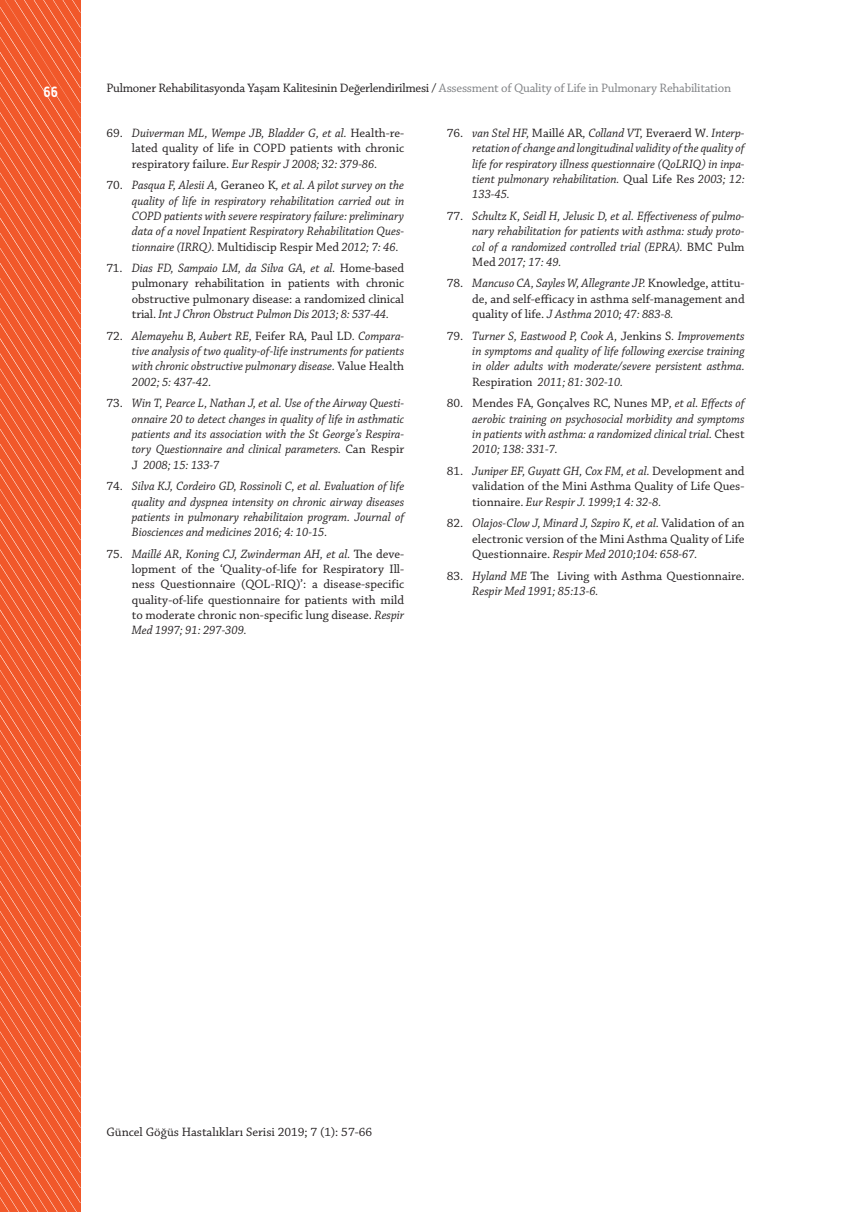
<style>
.page{position:relative;width:851px;height:1212px;background:#fff}
.page>*{position:absolute;margin:0;border:0;box-sizing:border-box;transform-origin:0 0}
.t1{font:700 15px "Alwyn OT";color:#fff;scale:.85 1}
.t2{font:12.9px "Chaparral Pro";letter-spacing:-.02em;color:#231f20}
.t3{font:12.9px "Chaparral Pro";color:#231f20}
.t4{font:italic 12.75px/15.3px "Chaparral Pro";color:#231f20;text-align:justify;scale:.95 1}
.t5{font:12.75px/15.3px "Chaparral Pro";color:#231f20;text-align:justify}
.s1{color:#808285}
.s2{font-style:italic}
.s3{font-style:normal}
</style>
<div class="page">
<svg style="left:0;top:0;width:80px;height:1212px;background:#f16136"></svg>
<p class="t1" style="left:43px;top:82px;width:19px">66</p>
<p class="t2" style="left:106px;top:81px;width:626px">Pulmoner Rehabilitasyonda Yaşam Kalitesinin Değerlendirilmesi / <span class="s1">Assessment of Quality of Life in Pulmonary Rehabilitation</span></p>
<p class="t5" style="left:132px;top:126px;width:274px;text-indent:-26px">69. <span class="s2">Duiverman ML, Wempe JB, Bladder G, et al.</span> Health-re&shy;lated quality of life in COPD patients with chronic respiratory failure. <span class="s2">Eur Respir J 2008; 32: 379-86.</span></p>
<p class="t4" style="left:132px;top:178px;width:288px;text-indent:-26px"><span class="s3">70.</span> Pasqua F, Alesii A, <span class="s3">Geraneo K</span>, et al. A pilot survey on the quality of life in respiratory rehabilitation carried out in COPD patients with severe respiratory failure: preliminary data of a novel Inpatient Respiratory Rehabilitation Ques&shy;tionnaire (IRRQ). <span class="s3">Multidiscip Respir Med</span> 2012; 7: 46.</p>
<p class="t5" style="left:132px;top:261px;width:274px;text-indent:-26px">71. <span class="s2">Dias FD, Sampaio LM, da Silva GA, et al.</span> Home-based pulmonary rehabilitation in patients with chronic obstructive pulmonary disease: a randomized clinical trial. <span class="s2">Int J Chron Obstruct Pulmon Dis 2013; 8: 537-44.</span></p>
<p class="t4" style="left:132px;top:329px;width:288px;text-indent:-26px"><span class="s3">72.</span> Alemayehu B, Aubert RE, <span class="s3">Feifer RA</span>, <span class="s3">Paul LD</span>. Compara&shy;tive analysis of two quality-of-life instruments for patients with chronic obstructive pulmonary disease. <span class="s3">Value Health </span>2002; 5: 437-42.</p>
<p class="t4" style="left:132px;top:396px;width:288px;text-indent:-26px"><span class="s3">73.</span> Win T, Pearce L, Nathan J, et al. Use of the Airway Questi&shy;onnaire 20 to detect changes in quality of life in asthmatic patients and its association with the St George’s Respira&shy;tory Questionnaire and clinical parameters. <span class="s3">Can Respir J</span> 2008; 15: 133-7</p>
<p class="t4" style="left:132px;top:479px;width:288px;text-indent:-26px"><span class="s3">74.</span> Silva KJ, Cordeiro GD, Rossinoli C, et al. Evaluation of life quality and dyspnea intensity on chronic airway diseases patients in pulmonary rehabilitaion program. Journal of Biosciences and medicines 2016; 4: 10-15.</p>
<p class="t5" style="left:132px;top:547px;width:274px;text-indent:-26px">75. <span class="s2">Maillé AR, Koning CJ, Zwinderman AH, et al.</span> The deve&shy;lopment of the ‘Quality-of-life for Respiratory Ill&shy;ness Questionnaire (QOL-RIQ)’: a disease-specific quality-of-life questionnaire for patients with mild to moderate chronic non-specific lung disease. <span class="s2">Respir Med 1997; 91: 297-309.</span></p>
<p class="t4" style="left:472px;top:126px;width:288px;text-indent:-26px"><span class="s3">76.</span> van Stel HF, <span class="s3">Maillé AR</span>, Colland VT, <span class="s3">Everaerd W</span>. Interp&shy;retation of change and longitudinal validity of the quality of life for respiratory illness questionnaire (QoLRIQ) in inpa&shy;tient pulmonary rehabilitation. <span class="s3">Qual Life Res</span> 2003; 12:<br>133-45.</p>
<p class="t4" style="left:472px;top:209px;width:288px;text-indent:-26px"><span class="s3">77.</span> Schultz K, Seidl H, Jelusic D, et al. Effectiveness of pulmo&shy;nary rehabilitation for patients with asthma: study proto&shy;col of a randomized controlled trial (EPRA). <span class="s3">BMC Pulm Med</span> 2017; 17: 49.</p>
<p class="t5" style="left:472px;top:276px;width:274px;text-indent:-26px">78. <span class="s2">Mancuso CA, Sayles W, Allegrante JP.</span> Knowledge, attitu&shy;de, and self-efficacy in asthma self-management and quality of life. <span class="s2">J Asthma 2010; 47: 883-8.</span></p>
<p class="t4" style="left:472px;top:329px;width:288px;text-indent:-26px"><span class="s3">79.</span> Turner S, Eastwood P, Cook A, <span class="s3">Jenkins S</span>. Improvements in symptoms and quality of life following exercise training in older adults with moderate/severe persistent asthma.<br><span class="s3">Respiration</span> 2011; 81: 302-10.</p>
<p class="t4" style="left:472px;top:396px;width:288px;text-indent:-26px"><span class="s3">80. Mendes FA</span>, <span class="s3">Gonçalves RC</span>, <span class="s3">Nunes MP</span>, et al. Effects of aerobic training on psychosocial morbidity and symptoms in patients with asthma: a randomized clinical trial. <span class="s3">Chest </span>2010; 138: 331-7.</p>
<p class="t5" style="left:472px;top:464px;width:274px;text-indent:-26px">81. <span class="s2">Juniper EF, Guyatt GH, Cox FM, et al.</span> Development and validation of the Mini Asthma Quality of Life Ques&shy;tionnaire. <span class="s2">Eur Respir J. 1999;1 4: 32-8.</span></p>
<p class="t5" style="left:472px;top:516px;width:274px;text-indent:-26px">82. <span class="s2">Olajos-Clow J, Minard J, Szpiro K, et al.</span> Validation of an electronic version of the Mini Asthma Quality of Life Questionnaire. <span class="s2">Respir Med 2010;104: 658-67.</span></p>
<p class="t5" style="left:472px;top:568px;width:274px;text-indent:-26px">83. <span class="s2">Hyland ME</span> The Living with Asthma Questionnaire.<br><span class="s2">Respir Med 1991; 85:13-6.</span></p>
<p class="t3" style="left:106px;top:1125px;width:267px">Güncel Göğüs Hastalıkları Serisi 2019; 7 (1): 57-66</p>
</div>
